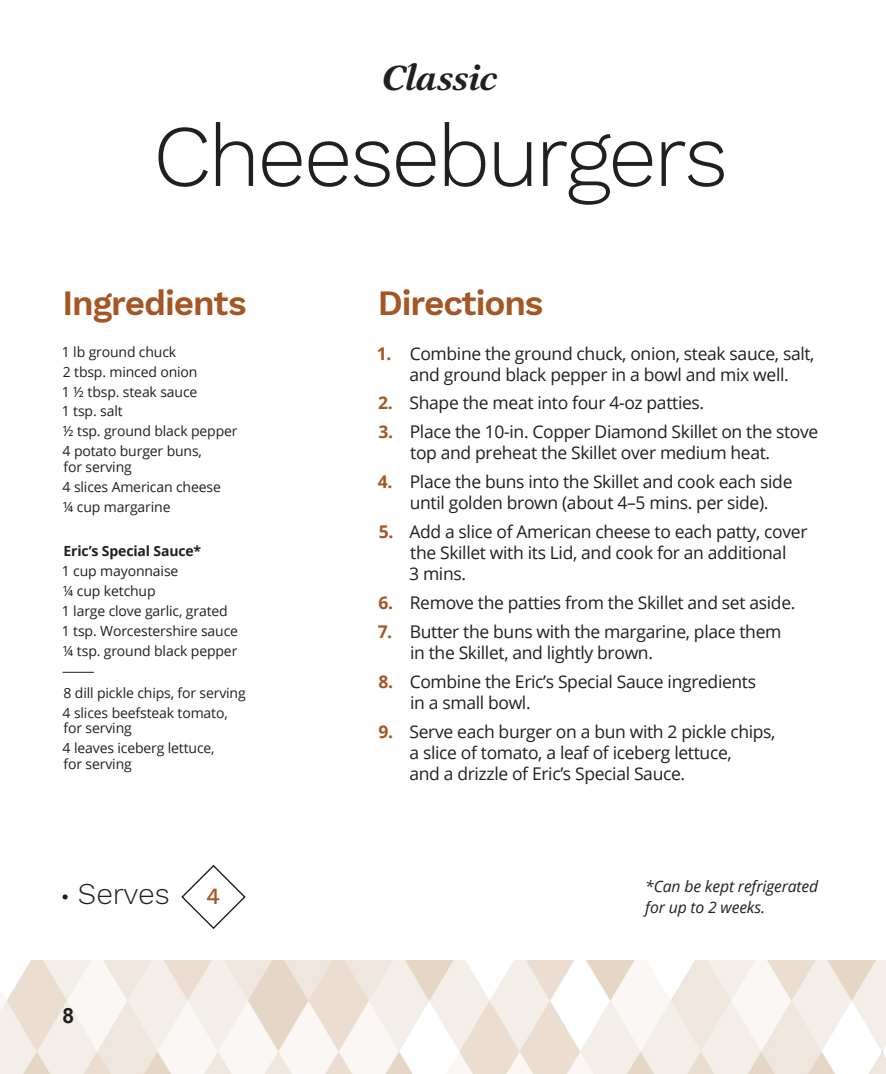
<style>
.page{position:relative;width:886px;height:1074px;background:#fff}
.page>*{position:absolute;margin:0;border:0;box-sizing:border-box;transform-origin:0 0}
.t1{font:300 87.5px "Work Sans";letter-spacing:-.035em;color:#231f20}
.t2{font:600 35px "Work Sans";letter-spacing:-.035em;color:#a65524}
.t3{font:italic 700 35px "New Aster LT Std";letter-spacing:-.02em;color:#231f20}
.t4{font:300 29.75px "Work Sans";letter-spacing:-.005em;color:#231f20}
.t5{font:500 22.75px "Work Sans";color:#a65524}
.t6{font:700 21px "Arial";color:#231f20}
.t7{font:17.5px/21px "Open Sans";letter-spacing:-.02em;color:#231f20}
.t8{font:italic 15.75px/21px "Open Sans";letter-spacing:-.01em;color:#231f20}
.t9{font:14px/19.8px "Open Sans";letter-spacing:-.01em;color:#231f20}
.t10{font:700 14px "Open Sans";letter-spacing:-.01em;color:#231f20}
.s1{font-weight:700;color:#a65524}
</style>
<div class="page">
<img style="left:0;top:960px;width:885px;height:114px">
<svg style="left:181px;top:864px;width:65px;height:65px"></svg>
<svg style="left:62px;top:894px;width:6px;height:5px"></svg>
<hr style="left:62px;top:672px;width:32px;height:1px;background:#231f20">
<svg style="left:880px;top:1069px;width:6px;height:5px"></svg>
<h2 class="t3" style="left:383px;top:57px;width:117px">Classic</h2>
<h1 class="t1" style="left:153px;top:104px;width:576px">Cheeseburgers</h1>
<h2 class="t2" style="left:62px;top:282px;width:185px">Ingredients</h2>
<h2 class="t2" style="left:377px;top:282px;width:167px">Directions</h2>
<p class="t9" style="left:62px;top:341px;width:177px">1 lb ground chuck<br>2 tbsp. minced onion<br>1 ½ tbsp. steak sauce<br>1 tsp. salt<br>½ tsp. ground black pepper<br>4 potato burger buns,</p>
<p class="t9" style="left:63px;top:456px;width:160px">for serving<br>4 slices American cheese ¼ cup margarine</p>
<p class="t10" style="left:64px;top:541px;width:139px">Eric’s Special Sauce*</p>
<p class="t9" style="left:62px;top:561px;width:178px">1 cup mayonnaise<br>¼ cup ketchup<br>1 large clove garlic, grated<br>1 tsp. Worcestershire sauce ¼ tsp. ground black pepper</p>
<p class="t9" style="left:63px;top:682px;width:185px">8 dill pickle chips, for serving<br>4 slices beefsteak tomato,</p>
<p class="t9" style="left:63px;top:718px;width:153px">for serving<br>4 leaves iceberg lettuce,</p>
<p class="t9" style="left:64px;top:753px;width:70px">for serving</p>
<h3 class="t4" style="left:78px;top:876px;width:93px">Serves</h3>
<h3 class="t5" style="left:206px;top:882px;width:16px">4</h3>
<p class="t6" style="left:62px;top:1001px;width:13px">8</p>
<p class="t7" style="left:377px;top:342px;width:439px;text-align:center"><span class="s1">1.</span> Combine the ground chuck, onion, steak sauce, salt, and ground black pepper in a bowl and mix well.</p>
<p class="t7" style="left:378px;top:392px;width:328px"><span class="s1">2.</span> Shape the meat into four 4-oz patties.</p>
<p class="t7" style="left:410px;top:421px;width:409px;text-indent:-32px"><span class="s1">3.</span> Place the 10-in. Copper Diamond Skillet on the stove top and preheat the Skillet over medium heat.</p>
<p class="t7" style="left:378px;top:471px;width:416px;text-align:center"><span class="s1">4.</span> Place the buns into the Skillet and cook each side until golden brown (about 4–5 mins. per side).</p>
<p class="t7" style="left:409px;top:521px;width:400px;text-indent:-30px"><span class="s1">5.</span> Add a slice of American cheese to each patty, cover the Skillet with its Lid, and cook for an additional<br>3 mins.</p>
<p class="t7" style="left:378px;top:591px;width:418px"><span class="s1">6.</span> Remove the patties from the Skillet and set aside.</p>
<p class="t7" style="left:410px;top:620px;width:373px;text-indent:-32px"><span class="s1">7.</span> Butter the buns with the margarine, place them in the Skillet, and lightly brown.</p>
<p class="t7" style="left:410px;top:670px;width:347px;text-indent:-32px"><span class="s1">8.</span> Combine the Eric’s Special Sauce ingredients in a small bowl.</p>
<p class="t7" style="left:409px;top:720px;width:367px;text-indent:-31px"><span class="s1">9.</span> Serve each burger on a bun with 2 pickle chips, a slice of tomato, a leaf of iceberg lettuce,<br>and a drizzle of Eric’s Special Sauce.</p>
<p class="t8" style="left:645px;top:875px;width:174px">*Can be kept refrigerated for up to 2 weeks.</p>
</div>
